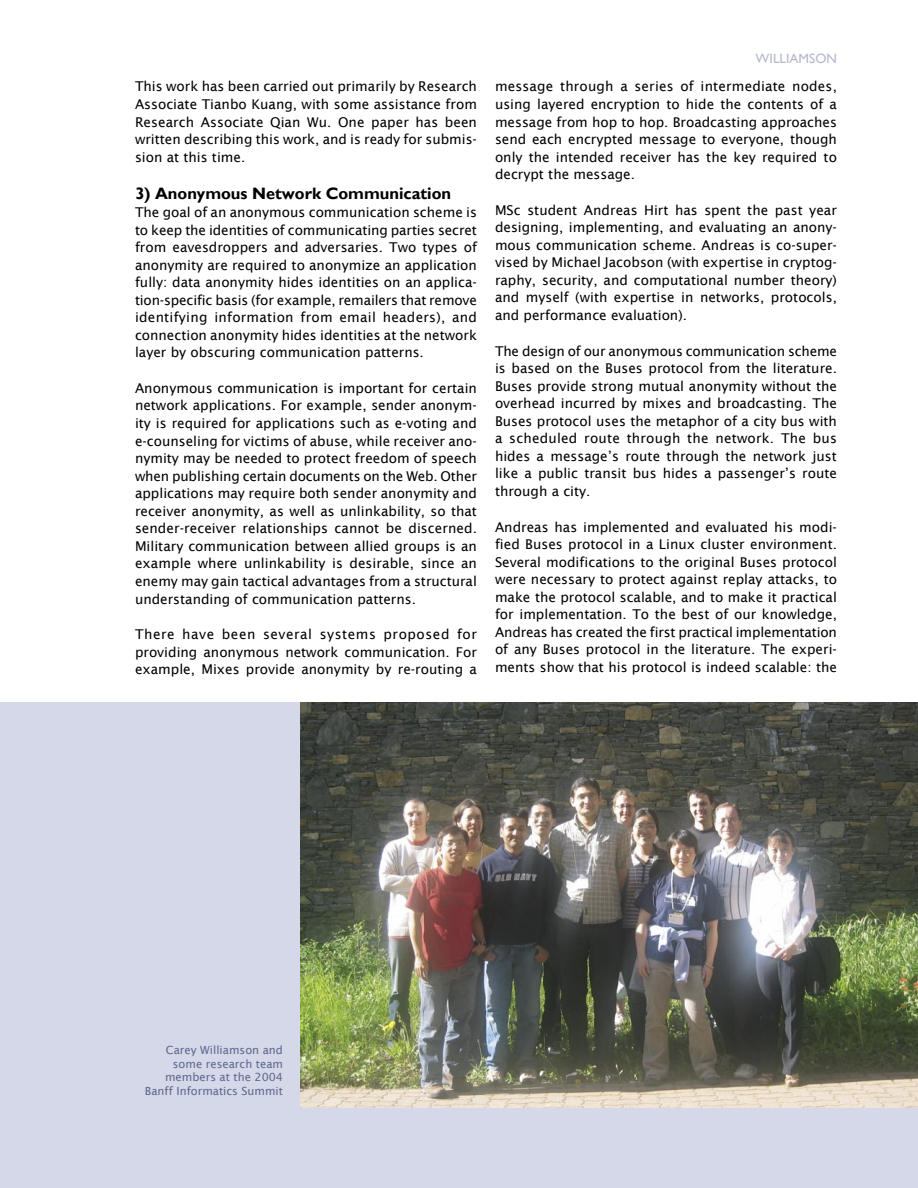
<style>
.page{position:relative;width:918px;height:1188px;background:#fff}
.page>*{position:absolute;margin:0;border:0;box-sizing:border-box;transform-origin:0 0}
.sub_Head_1{font:700 16.5px "Gill Sans";color:#000}
.Body{font:13.5px/17.5px "Lucida Sans";color:#000;text-align:justify}
.t1{font:13.5px "Gill Sans";color:#b4b9cb}
.Names{font:11.25px/13.5px "Lucida Sans";color:#5e688f;text-align:right}
</style>
<div class="page">
<div style="left:0;top:703px;width:918px;height:485px;background:#d5d8e8"></div>
<img style="left:300px;top:702px;width:618px;height:405px">
<p class="Body" style="left:135px;top:78px;width:343px">This work has been carried out primarily by Research Associate Tianbo Kuang, with some assistance from Research Associate Qian Wu. One paper has been written describing this work, and is ready for submis&shy;sion at this time.</p>
<p class="sub_Head_1" style="left:135px;top:184px;width:318px">3) Anonymous Network Communication</p>
<p class="Body" style="left:135px;top:203px;width:344px">The goal of an anonymous communication scheme is to keep the identities of communicating parties secret from eavesdroppers and adversaries. Two types of anonymity are required to anonymize an application fully: data anonymity hides identities on an applica&shy;tion-specific basis (for example, remailers that remove identifying information from email headers), and connection anonymity hides identities at the network layer by obscuring communication patterns.</p>
<p class="Body" style="left:135px;top:379px;width:344px">Anonymous communication is important for certain network applications. For example, sender anonym&shy;ity is required for applications such as e-voting and e-counseling for victims of abuse, while receiver ano&shy;nymity may be needed to protect freedom of speech when publishing certain documents on the Web. Other applications may require both sender anonymity and receiver anonymity, as well as unlinkability, so that sender-receiver relationships cannot be discerned.<br>Military communication between allied groups is an example where unlinkability is desirable, since an enemy may gain tactical advantages from a structural understanding of communication patterns.</p>
<p class="Body" style="left:135px;top:625px;width:343px">There have been several systems proposed for providing anonymous network communication. For example, Mixes provide anonymity by re-routing a</p>
<p class="t1" style="left:756px;top:51px;width:83px">WILLIAMSON</p>
<p class="Body" style="left:495px;top:78px;width:344px">message through a series of intermediate nodes, using layered encryption to hide the contents of a message from hop to hop. Broadcasting approaches send each encrypted message to everyone, though only the intended receiver has the key required to decrypt the message.</p>
<p class="Body" style="left:495px;top:201px;width:344px">MSc student Andreas Hirt has spent the past year designing, implementing, and evaluating an anony&shy;mous communication scheme. Andreas is co-super&shy;vised by Michael Jacobson (with expertise in cryptog&shy;raphy, security, and computational number theory) and myself (with expertise in networks, protocols, and performance evaluation).</p>
<p class="Body" style="left:495px;top:342px;width:344px">The design of our anonymous communication scheme is based on the Buses protocol from the literature.<br>Buses provide strong mutual anonymity without the overhead incurred by mixes and broadcasting. The Buses protocol uses the metaphor of a city bus with a scheduled route through the network. The bus hides a message’s route through the network just like a public transit bus hides a passenger’s route through a city.</p>
<p class="Body" style="left:495px;top:518px;width:344px">Andreas has implemented and evaluated his modi&shy;fied Buses protocol in a Linux cluster environment.<br>Several modifications to the original Buses protocol were necessary to protect against replay attacks, to make the protocol scalable, and to make it practical for implementation. To the best of our knowledge, Andreas has created the first practical implementation of any Buses protocol in the literature. The experi&shy;ments show that his protocol is indeed scalable: the</p>
<p class="Names" style="left:145px;top:1044px;width:140px">Carey Williamson and some research team members at the 2004<br>Banff Informatics Summit</p>
</div>
